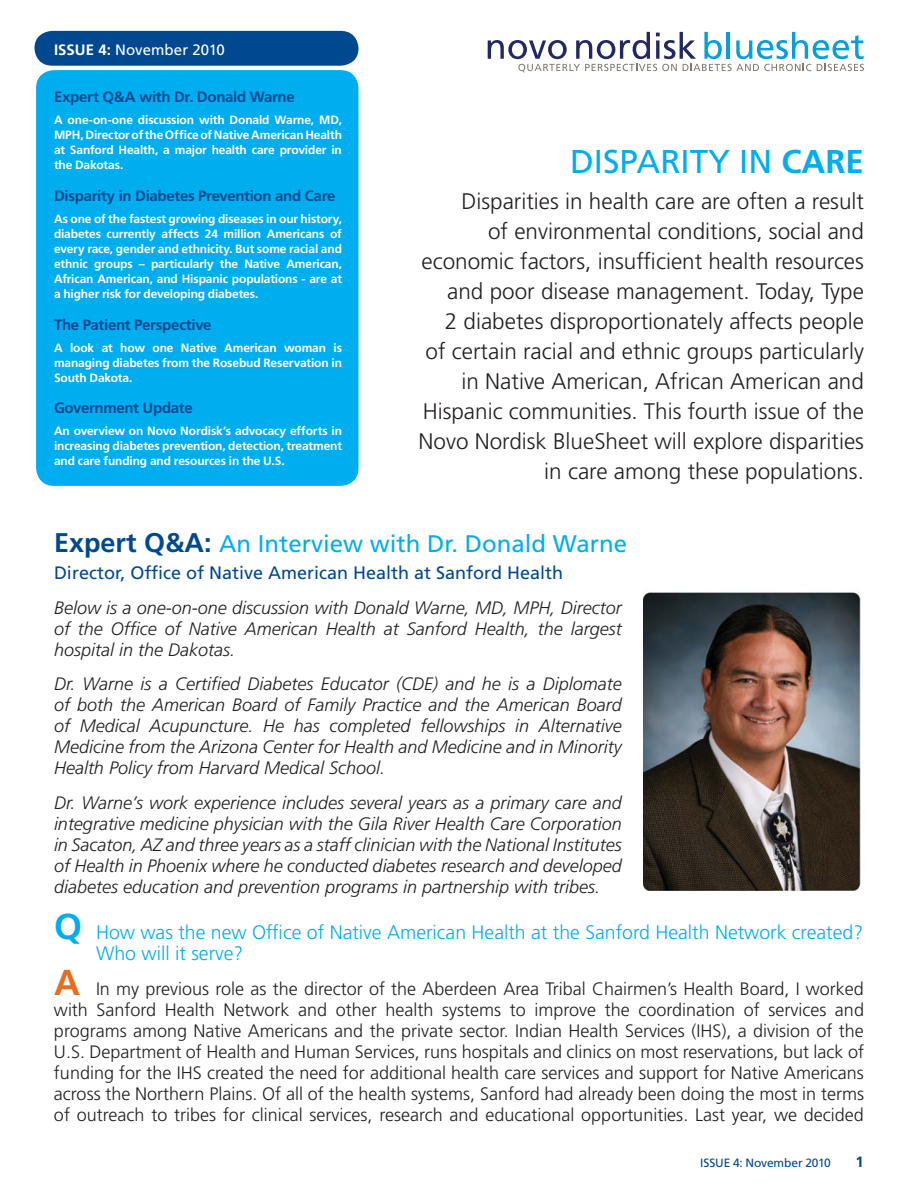
<style>
.page{position:relative;width:918px;height:1188px;background:#fff}
.page>*{position:absolute;margin:0;border:0;box-sizing:border-box;transform-origin:0 0}
.t1{font:33px "Frutiger LT Std";color:#00aeef}
.t2{font:24px "Frutiger LT Std";color:#00aeef}
.t3{font:300 22.5px/30px "Frutiger LT Std";color:#231f20;text-align:right}
.t4{font:300 19.5px/21px "Frutiger LT Std";color:#00aeef}
.t5{font:italic 300 18px/21px "Frutiger LT Std";color:#231f20;text-align:justify}
.t6{font:300 18px/21px "Frutiger LT Std";color:#231f20;text-align:justify}
.t7{font:18px "Frutiger LT Std";color:#004990}
.t8{font:700 15px "Frutiger LT Std";letter-spacing:-.02em;color:#004990}
.t9{font:15px "Frutiger LT Std";color:#fff}
.t10{font:700 12px/15px "Frutiger LT Std";letter-spacing:-.01em;color:#fff;text-align:justify}
.t11{font:12px "Frutiger LT Std";letter-spacing:-.015em;color:#004990}
.s1{font-weight:700}
.s2{font-weight:700;font-size:27px;color:#004990}
.s3{font-weight:700;font-size:36px}
.s4{font-weight:700;font-size:36px;color:#e96d1f}
</style>
<div class="page">
<svg style="left:488px;top:32px;width:376px;height:40px"></svg>
<div style="left:34px;top:31px;width:324px;height:35px;background:#004990"></div>
<div style="left:36px;top:70px;width:322px;height:416px;background:#00aeef;border-radius:18px"></div>
<img style="left:644px;top:592px;width:216px;height:299px">
<p class="t9" style="left:54px;top:43px;width:172px"><span class="s1">ISSUE 4:</span> November 2010</p>
<p class="t8" style="left:54px;top:90px;width:242px">Expert Q&amp;A with Dr. Donald Warne</p>
<p class="t10" style="left:54px;top:113px;width:290px">A one-on-one discussion with Donald Warne, MD, MPH, Director of the Office of Native American Health at Sanford Health, a major health care provider in the Dakotas.</p>
<p class="t8" style="left:54px;top:189px;width:283px">Disparity in Diabetes Prevention and Care</p>
<p class="t10" style="left:54px;top:212px;width:290px">As one of the fastest growing diseases in our history, diabetes currently affects 24 million Americans of every race, gender and ethnicity. But some racial and ethnic groups – particularly the Native American, African American, and Hispanic populations - are at a higher risk for developing diabetes.</p>
<p class="t8" style="left:54px;top:318px;width:159px">The Patient Perspective</p>
<p class="t10" style="left:54px;top:341px;width:290px">A look at how one Native American woman is managing diabetes from the Rosebud Reservation in South Dakota.</p>
<p class="t8" style="left:54px;top:401px;width:140px">Government Update</p>
<p class="t10" style="left:54px;top:424px;width:290px">An overview on Novo Nordisk’s advocacy efforts in increasing diabetes prevention, detection, treatment and care funding and resources in the U.S.</p>
<h1 class="t1" style="left:570px;top:145px;width:295px">DISPARITY IN <span class="s1">CARE</span></h1>
<p class="t3" style="left:419px;top:188px;width:447px">Disparities in health care are often a result<br>of environmental conditions, social and economic factors, insufficient health resources and poor disease management. Today, Type<br>2 diabetes disproportionately affects people<br>of certain racial and ethnic groups particularly in Native American, African American and Hispanic communities. This fourth issue of the Novo Nordisk BlueSheet will explore disparities in care among these populations.</p>
<h2 class="t2" style="left:54px;top:532px;width:575px"><span class="s2">Expert Q&amp;A:</span> An Interview with Dr. Donald Warne</h2>
<p class="t7" style="left:54px;top:564px;width:511px">Director, Office of Native American Health at Sanford Health</p>
<p class="t5" style="left:54px;top:598px;width:569px">Below is a one-on-one discussion with Donald Warne, MD, MPH, Director of the Office of Native American Health at Sanford Health, the largest hospital in the Dakotas.</p>
<p class="t5" style="left:54px;top:674px;width:569px">Dr. Warne is a Certified Diabetes Educator (CDE) and he is a Diplomate of both the American Board of Family Practice and the American Board of Medical Acupuncture. He has completed fellowships in Alternative Medicine from the Arizona Center for Health and Medicine and in Minority Health Policy from Harvard Medical School.</p>
<p class="t5" style="left:54px;top:793px;width:569px">Dr. Warne’s work experience includes several years as a primary care and integrative medicine physician with the Gila River Health Care Corporation in Sacaton, AZ and three years as a staff clinician with the National Institutes of Health in Phoenix where he conducted diabetes research and developed diabetes education and prevention programs in partnership with tribes.</p>
<p class="t4" style="left:96px;top:923px;width:769px;text-indent:-42px"><span class="s3">Q</span> How was the new Office of Native American Health at the Sanford Health Network created?<br>Who will it serve?</p>
<p class="t6" style="left:54px;top:979px;width:812px"><span class="s4">A</span> In my previous role as the director of the Aberdeen Area Tribal Chairmen’s Health Board, I worked with Sanford Health Network and other health systems to improve the coordination of services and programs among Native Americans and the private sector. Indian Health Services (IHS), a division of the U.S. Department of Health and Human Services, runs hospitals and clinics on most reservations, but lack of funding for the IHS created the need for additional health care services and support for Native Americans across the Northern Plains. Of all of the health systems, Sanford had already been doing the most in terms of outreach to tribes for clinical services, research and educational opportunities. Last year, we decided</p>
<p class="t11" style="left:700px;top:1157px;width:132px">ISSUE 4: November 2010</p>
<p class="t8" style="left:856px;top:1154px;width:10px">1</p>
</div>
